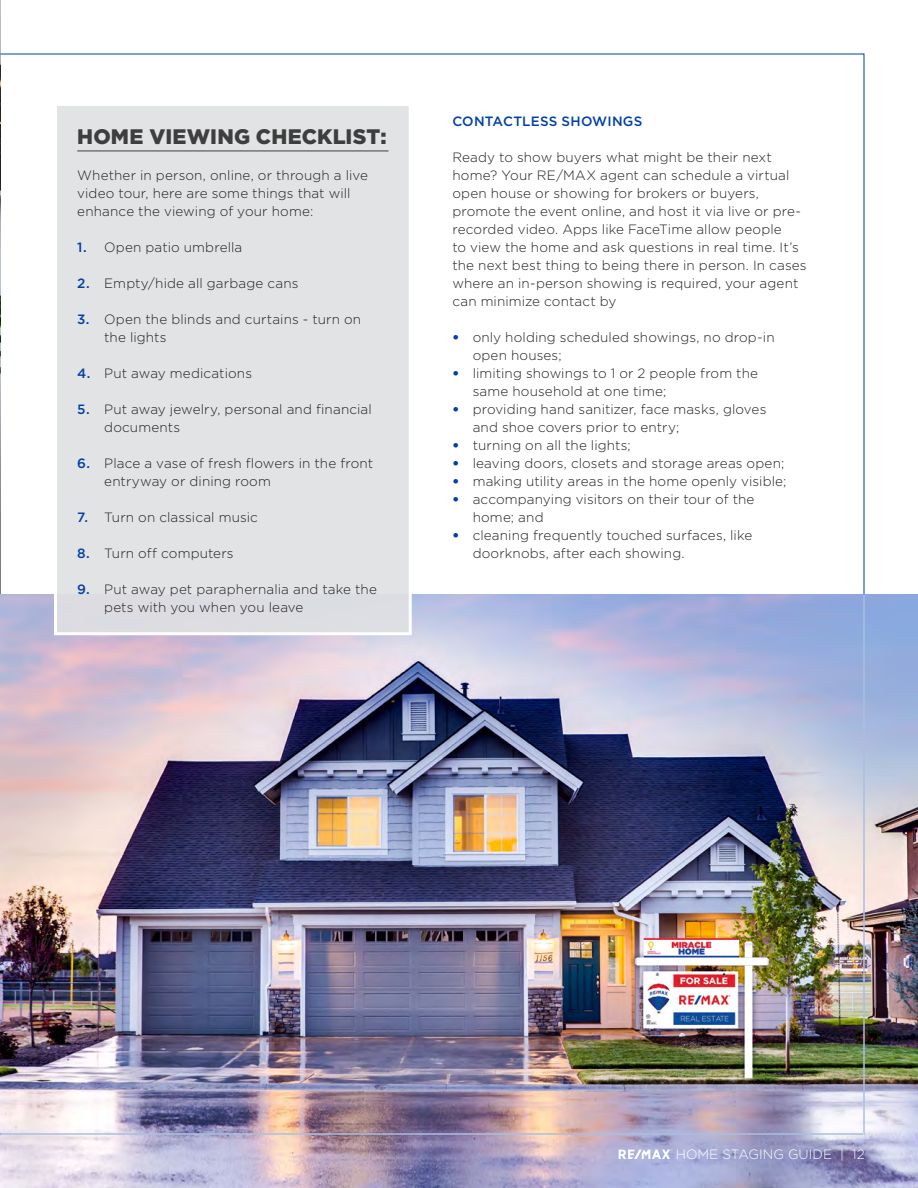
<style>
.page{position:relative;width:918px;height:1188px;background:#fff}
.page>*{position:absolute;margin:0;border:0;box-sizing:border-box;transform-origin:0 0}
.t1{font:900 21px "Gotham";letter-spacing:.005em;color:#3e3e3f}
.callout_box{font:300 13.5px/18px "Gotham";letter-spacing:.01em;color:#231f20}
.t2{font:300 13.5px "Gotham";color:#fff}
.t3{font:500 13.5px "Gotham";letter-spacing:.015em;color:#0040a6}
.s1{font-weight:500;color:#0040a6}
.s2{font-weight:900;color:#0040a6}
</style>
<div class="page">
<img style="left:0;top:0;width:1px;height:53px">
<img style="left:0;top:594px;width:918px;height:594px">
<svg style="left:0;top:53px;width:1px;height:541px"></svg>
<img style="left:0;top:594px;width:865px;height:541px">
<svg style="left:619px;top:1149px;width:53px;height:10px"></svg>
<div style="left:56px;top:104px;width:354px;height:530px;background:#e0e1e3"></div>
<hr style="left:77px;top:151px;width:311px;height:1px;background:#3e3e3f">
<div style="left:54px;top:103px;width:358px;height:532px;border:3px solid #fff"></div>
<p class="t1" style="left:77px;top:124px;width:311px">HOME VIEWING CHECKLIST:</p>
<p class="callout_box" style="left:77px;top:166px;width:292px">Whether in person, online, or through a live video tour, here are some things that will enhance the viewing of your home:</p>
<p class="callout_box" style="left:77px;top:238px;width:167px"><span class="s1">1.</span> Open patio umbrella</p>
<p class="callout_box" style="left:77px;top:274px;width:223px"><span class="s1">2.</span> Empty/hide all garbage cans</p>
<p class="callout_box" style="left:104px;top:310px;width:259px;text-indent:-27px"><span class="s1">3.</span> Open the blinds and curtains - turn on the lights</p>
<p class="callout_box" style="left:77px;top:364px;width:176px"><span class="s1">4.</span> Put away medications</p>
<p class="callout_box" style="left:104px;top:400px;width:269px;text-indent:-27px"><span class="s1">5.</span> Put away jewelry, personal and financial documents</p>
<p class="callout_box" style="left:104px;top:454px;width:270px;text-indent:-27px"><span class="s1">6.</span> Place a vase of fresh flowers in the front entryway or dining room</p>
<p class="callout_box" style="left:77px;top:508px;width:182px"><span class="s1">7.</span> Turn on classical music</p>
<p class="callout_box" style="left:77px;top:544px;width:158px"><span class="s1">8.</span> Turn off computers</p>
<p class="callout_box" style="left:104px;top:580px;width:274px;text-indent:-27px"><span class="s1">9.</span> Put away pet paraphernalia and take the pets with you when you leave</p>
<p class="t3" style="left:452px;top:114px;width:191px">CONTACTLESS SHOWINGS</p>
<p class="callout_box" style="left:452px;top:148px;width:356px">Ready to show buyers what might be their next home? Your RE/MAX agent can schedule a virtual open house or showing for brokers or buyers, promote the event online, and host it via live or pre&shy;recorded video. Apps like FaceTime allow people<br>to view the home and ask questions in real time. It’s the next best thing to being there in person. In cases where an in-person showing is required, your agent can minimize contact by</p>
<p class="callout_box" style="left:473px;top:328px;width:303px;text-indent:-20px"><span class="s2">•</span> only holding scheduled showings, no drop-in open houses;</p>
<p class="callout_box" style="left:473px;top:364px;width:287px;text-indent:-20px"><span class="s2">•</span> limiting showings to 1 or 2 people from the same household at one time;</p>
<p class="callout_box" style="left:473px;top:400px;width:295px;text-indent:-20px"><span class="s2">•</span> providing hand sanitizer, face masks, gloves and shoe covers prior to entry;</p>
<p class="callout_box" style="left:452px;top:436px;width:180px"><span class="s2">•</span> turning on all the lights;</p>
<p class="callout_box" style="left:452px;top:454px;width:333px"><span class="s2">•</span> leaving doors, closets and storage areas open;</p>
<p class="callout_box" style="left:452px;top:472px;width:336px"><span class="s2">•</span> making utility areas in the home openly visible;</p>
<p class="callout_box" style="left:473px;top:490px;width:283px;text-indent:-20px"><span class="s2">•</span> accompanying visitors on their tour of the home; and</p>
<p class="callout_box" style="left:473px;top:526px;width:281px;text-indent:-20px"><span class="s2">•</span> cleaning frequently touched surfaces, like doorknobs, after each showing.</p>
<p class="t2" style="left:676px;top:1147px;width:190px">HOME STAGING GUIDE | 12</p>
</div>
